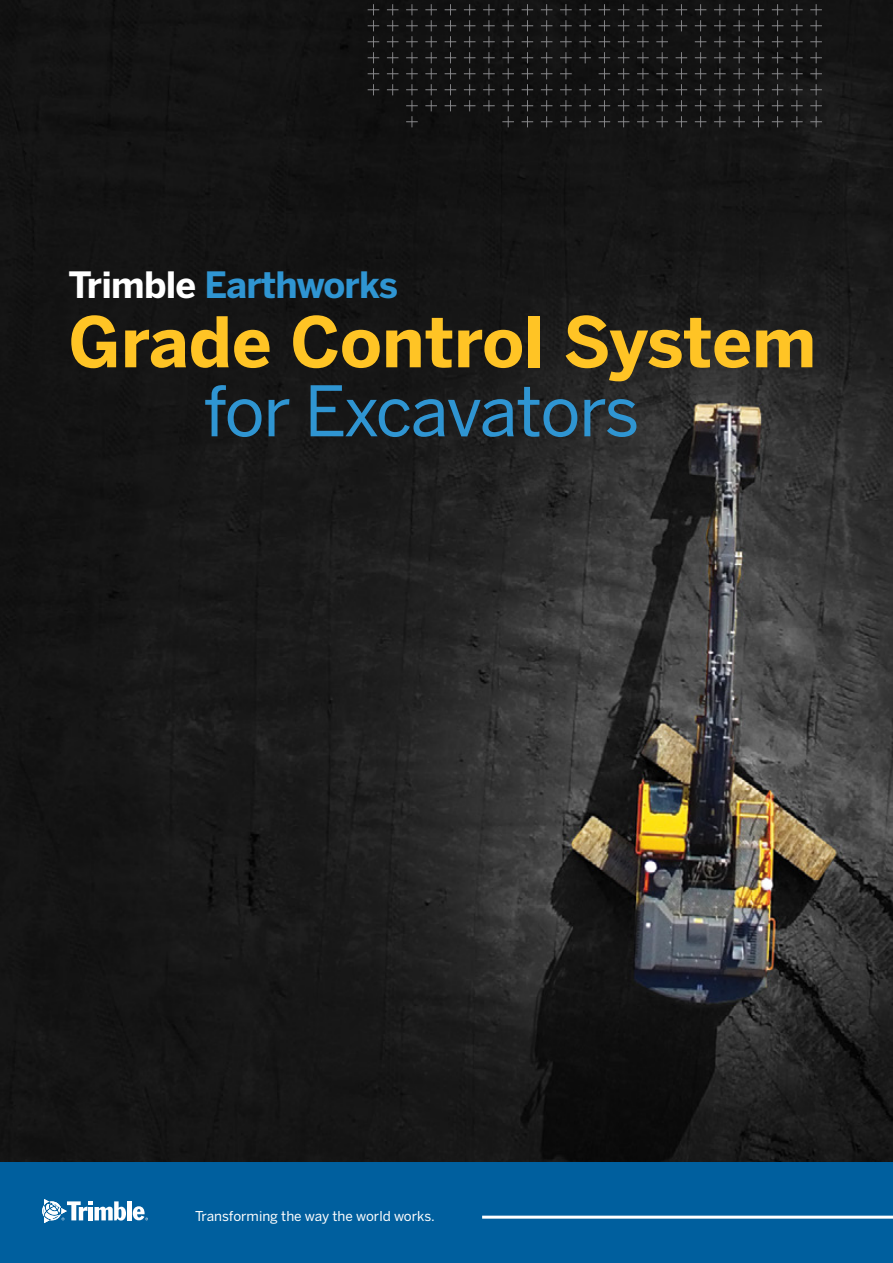
<style>
.page{position:relative;width:893px;height:1263px;background:#fff}
.page>*{position:absolute;margin:0;border:0;box-sizing:border-box;transform-origin:0 0}
.t1{font:700 69px "Benton Sans";color:#ffc425}
.t2{font:69px "Benton Sans";letter-spacing:-.03em;color:#2f95d2}
.t3{font:700 36px "Benton Sans";letter-spacing:-.02em;color:#2f95d2}
.t4{font:13.5px "Benton Sans";color:#fff}
.s1{color:#fff}
</style>
<div class="page">
<img style="left:0;top:0;width:893px;height:1162px">
<svg style="left:368px;top:4px;width:454px;height:123px;background:#1a1a1a"></svg>
<div style="left:0;top:1162px;width:893px;height:101px;background:#005f9e"></div>
<div style="left:127px;top:1201px;width:5px;height:19px;background:#fff"></div>
<svg style="left:42px;top:1199px;width:84px;height:24px"></svg>
<svg style="left:133px;top:1206px;width:15px;height:14px"></svg>
<hr style="left:482px;top:1215px;width:411px;height:3px;background:#fff">
<img style="left:0;top:0;width:1px;height:699px">
<h2 class="t3" style="left:68px;top:263px;width:331px"><span class="s1">Trimble</span> Earthworks</h2>
<h1 class="t1" style="left:68px;top:299px;width:749px">Grade Control System</h1>
<h1 class="t2" style="left:203px;top:370px;width:438px">for Excavators</h1>
<p class="t4" style="left:195px;top:1208px;width:241px">Transforming the way the world works.</p>
</div>
